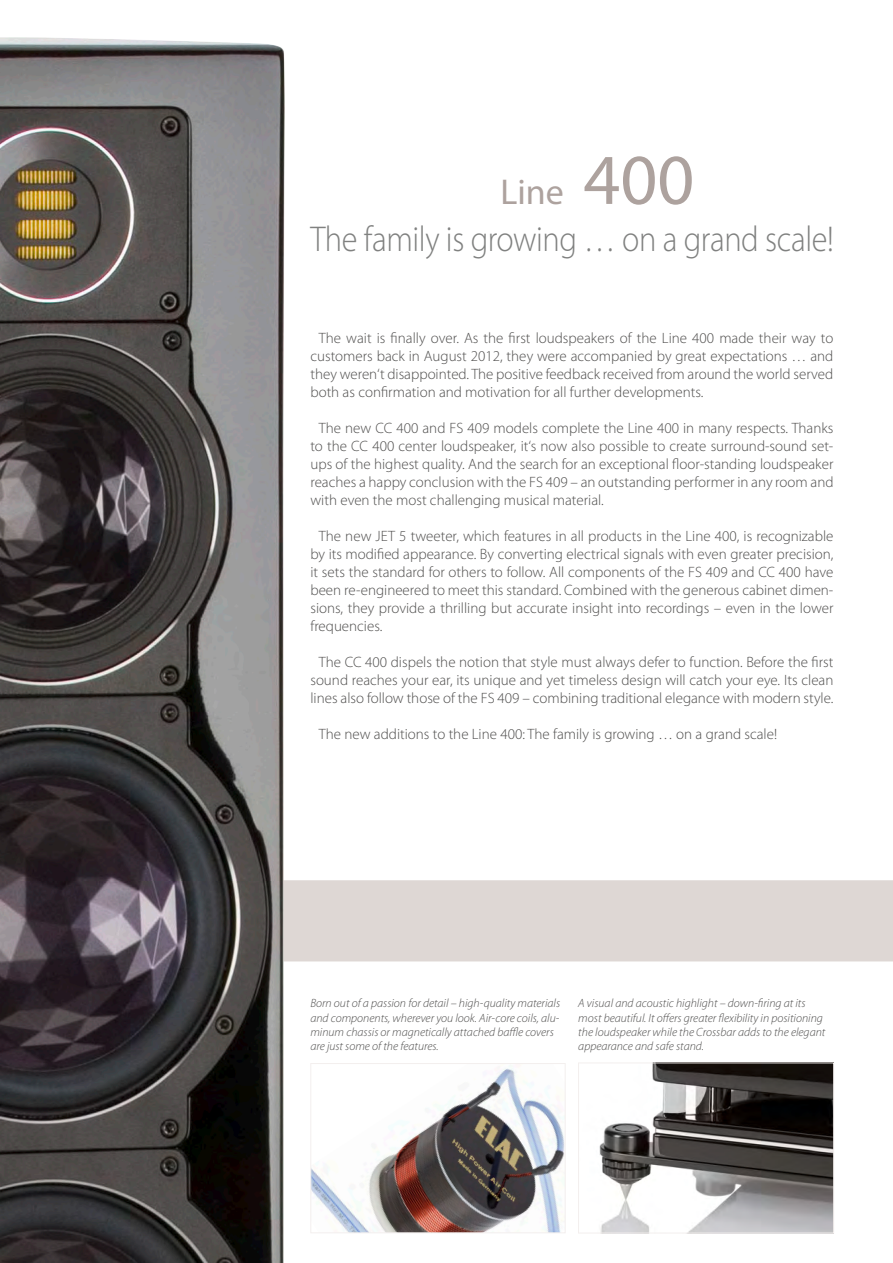
<style>
.page{position:relative;width:893px;height:1263px;background:#fff}
.page>*{position:absolute;margin:0;border:0;box-sizing:border-box;transform-origin:0 0}
.t1{font:300 36px/47.4px "Myriad Pro";letter-spacing:-.01em;color:#808180;scale:.9 1}
.t2{font:300 15px/18px "Myriad Pro";color:#4e4d4c;text-align:justify}
.t3{font:italic 300 12px/14.4px "Myriad Pro";color:#4e4d4c}
.s1{font-weight:400;color:#ada29e}
.s2{font-weight:400;font-size:72px;color:#ada29e}
</style>
<div class="page">
<div style="left:285px;top:880px;width:608px;height:81px;background:#ded7d4"></div>
<img style="left:0;top:37px;width:285px;height:1226px">
<img style="left:599px;top:1065px;width:233px;height:166px">
<div style="left:578px;top:1063px;width:256px;height:170px;border:1px solid #f3efee"></div>
<img style="left:312px;top:1066px;width:252px;height:165px">
<div style="left:310px;top:1063px;width:256px;height:170px;border:1px solid #f3efee"></div>
<h1 class="t1" style="left:310px;top:168px;width:583px;text-indent:190px"><span class="s1">Line</span> <span class="s2">400<br></span>The family is growing … on a grand scale!</h1>
<p class="t2" style="left:310px;top:329px;width:524px;text-indent:9px">The wait is finally over. As the first loudspeakers of the Line 400 made their way to customers back in August 2012, they were accompanied by great expectations … and they weren‘t disappointed. The positive feedback received from around the world served both as confirmation and motivation for all further developments.</p>
<p class="t2" style="left:310px;top:419px;width:525px;text-indent:9px">The new CC 400 and FS 409 models complete the Line 400 in many respects. Thanks to the CC 400 center loudspeaker, it‘s now also possible to create surround-sound set&shy;ups of the highest quality. And the search for an exceptional floor-standing loudspeaker reaches a happy conclusion with the FS 409 – an outstanding performer in any room and with even the most challenging musical material.</p>
<p class="t2" style="left:310px;top:527px;width:525px;text-indent:9px">The new JET 5 tweeter, which features in all products in the Line 400, is recognizable by its modified appearance. By converting electrical signals with even greater precision, it sets the standard for others to follow. All components of the FS 409 and CC 400 have been re-engineered to meet this standard. Combined with the generous cabinet dimen&shy;sions, they provide a thrilling but accurate insight into recordings – even in the lower frequencies.</p>
<p class="t2" style="left:310px;top:653px;width:525px;text-align:center">The CC 400 dispels the notion that style must always defer to function. Before the first sound reaches your ear, its unique and yet timeless design will catch your eye. Its clean lines also follow those of the FS 409 – combining traditional elegance with modern style.</p>
<p class="t2" style="left:319px;top:725px;width:460px">The new additions to the Line 400: The family is growing … on a grand scale!</p>
<p class="t3" style="left:310px;top:996px;width:251px">Born out of a passion for detail – high-quality materials and components, wherever you look. Air-core coils, alu&shy;minum chassis or magnetically attached baffle covers are just some of the features.</p>
<p class="t3" style="left:578px;top:996px;width:249px">A visual and acoustic highlight – down-firing at its most beautiful. It offers greater flexibility in positioning the loudspeaker while the Crossbar adds to the elegant appearance and safe stand.</p>
</div>
